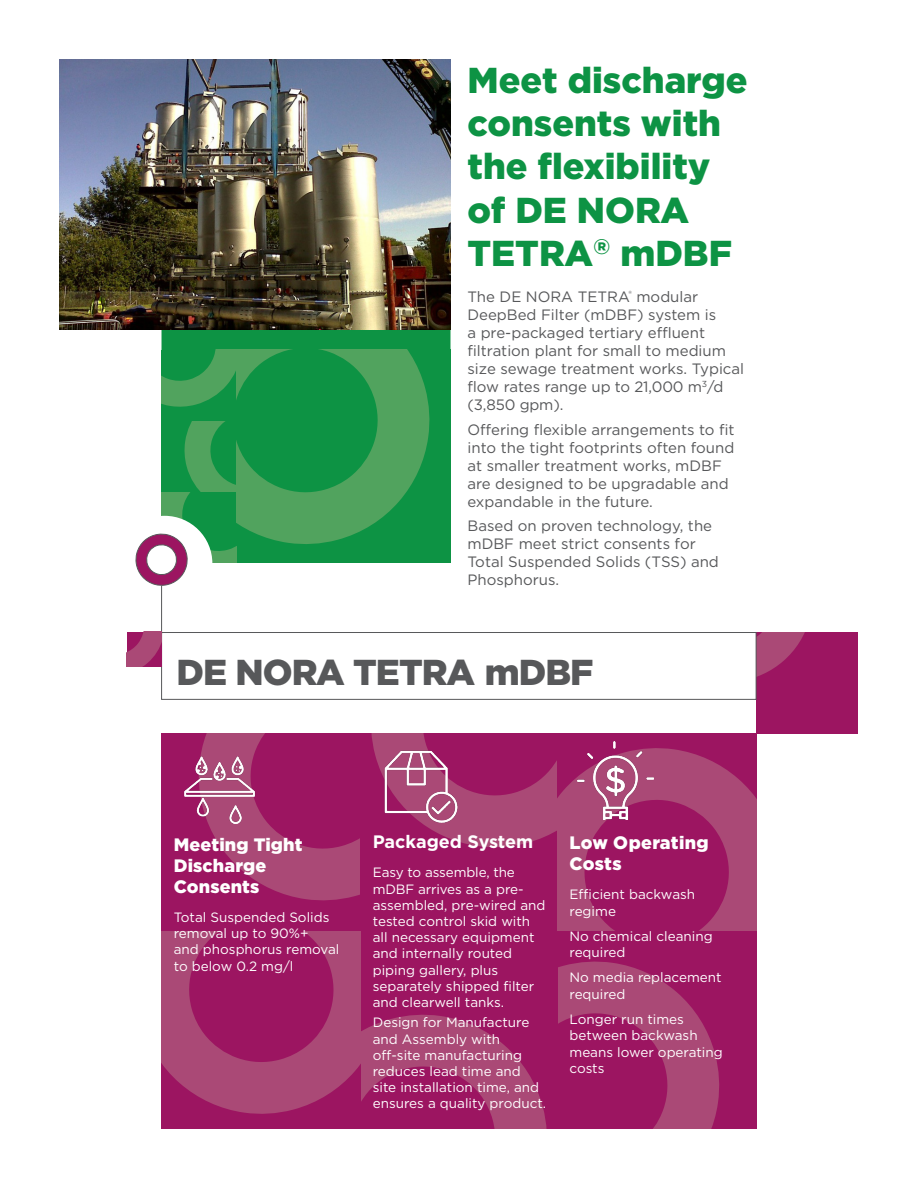
<style>
.page{position:relative;width:918px;height:1188px;background:#fff}
.page>*{position:absolute;margin:0;border:0;box-sizing:border-box;transform-origin:0 0}
.t1{font:900 36px/43.2px "Gotham";color:#0d9344}
.t2{font:900 36px "Gotham";letter-spacing:-.025em;color:#57585a}
.t3{font:900 18px/21px "Gotham";letter-spacing:.01em;color:#fff}
.t4{font:700 18px "Gotham";letter-spacing:-.005em;color:#fff}
.Body_Copy{font:15px/18px "Gotham";color:#57585a}
.Body_Copy-2{font:13.5px/16.2px "Gotham";color:#fff}
.Bullet_-_small{font:13.5px/16.5px "Gotham";color:#fff}
</style>
<div class="page">
<div style="left:756px;top:632px;width:102px;height:102px;background:#9c1561"></div>
<svg style="left:756px;top:632px;width:49px;height:51px"></svg>
<svg style="left:162px;top:329px;width:288px;height:21px;background:#108e42"></svg>
<svg style="left:162px;top:733px;width:594px;height:395px;background:#a02567"></svg>
<div style="left:237px;top:350px;width:213px;height:213px;background:#0d9344"></div>
<svg style="left:135px;top:350px;width:295px;height:236px"></svg>
<div style="left:161px;top:632px;width:595px;height:68px;border:1px solid #57585a"></div>
<hr style="left:161px;top:586px;width:1px;height:48px;background:#57585a">
<svg style="left:127px;top:632px;width:34px;height:34px"></svg>
<img style="left:60px;top:60px;width:390px;height:269px">
<img style="left:577px;top:742px;width:76px;height:78px">
<img style="left:382px;top:747px;width:76px;height:76px">
<img style="left:183px;top:754px;width:72px;height:69px">
<p class="t1" style="left:468px;top:58px;width:281px">Meet discharge consents with the flexibility of DE NORA<br>TETRA<sup>®</sup> mDBF</p>
<p class="Body_Copy" style="left:468px;top:287px;width:278px">The DE NORA TETRA<sup>®</sup> modular<br>DeepBed Filter (mDBF) system is<br>a pre-packaged tertiary effluent filtration plant for small to medium size sewage treatment works. Typical flow rates range up to 21,000 m<sup>3</sup>/d (3,850 gpm).</p>
<p class="Body_Copy" style="left:468px;top:420px;width:269px">Offering flexible arrangements to fit into the tight footprints often found at smaller treatment works, mDBF are designed to be upgradable and expandable in the future.</p>
<p class="Body_Copy" style="left:468px;top:517px;width:253px">Based on proven technology, the mDBF meet strict consents for<br>Total Suspended Solids (TSS) and<br>Phosphorus.</p>
<p class="t2" style="left:177px;top:652px;width:419px">DE NORA TETRA mDBF</p>
<p class="t3" style="left:174px;top:834px;width:130px">Meeting Tight<br>Discharge<br>Consents</p>
<p class="Body_Copy-2" style="left:174px;top:909px;width:157px">Total Suspended Solids removal up to 90%+</p>
<p class="Bullet_-_small" style="left:174px;top:941px;width:167px">and phosphorus removal to below 0.2 mg/l</p>
<p class="t4" style="left:373px;top:830px;width:162px">Packaged System</p>
<p class="Body_Copy-2" style="left:373px;top:864px;width:174px">Easy to assemble, the mDBF arrives as a pre&shy;assembled, pre-wired and tested control skid with all necessary equipment and internally routed piping gallery, plus separately shipped filter and clearwell tanks.</p>
<p class="Body_Copy-2" style="left:373px;top:1014px;width:175px">Design for Manufacture and Assembly with off-site manufacturing reduces lead time and site installation time, and ensures a quality product.</p>
<p class="t3" style="left:569px;top:832px;width:141px">Low Operating<br>Costs</p>
<p class="Bullet_-_small" style="left:569px;top:886px;width:127px">Efficient backwash regime</p>
<p class="Bullet_-_small" style="left:569px;top:927px;width:145px">No chemical cleaning required</p>
<p class="Bullet_-_small" style="left:569px;top:969px;width:154px">No media replacement required</p>
<p class="Bullet_-_small" style="left:569px;top:1010px;width:155px">Longer run times between backwash means lower operating costs</p>
</div>
